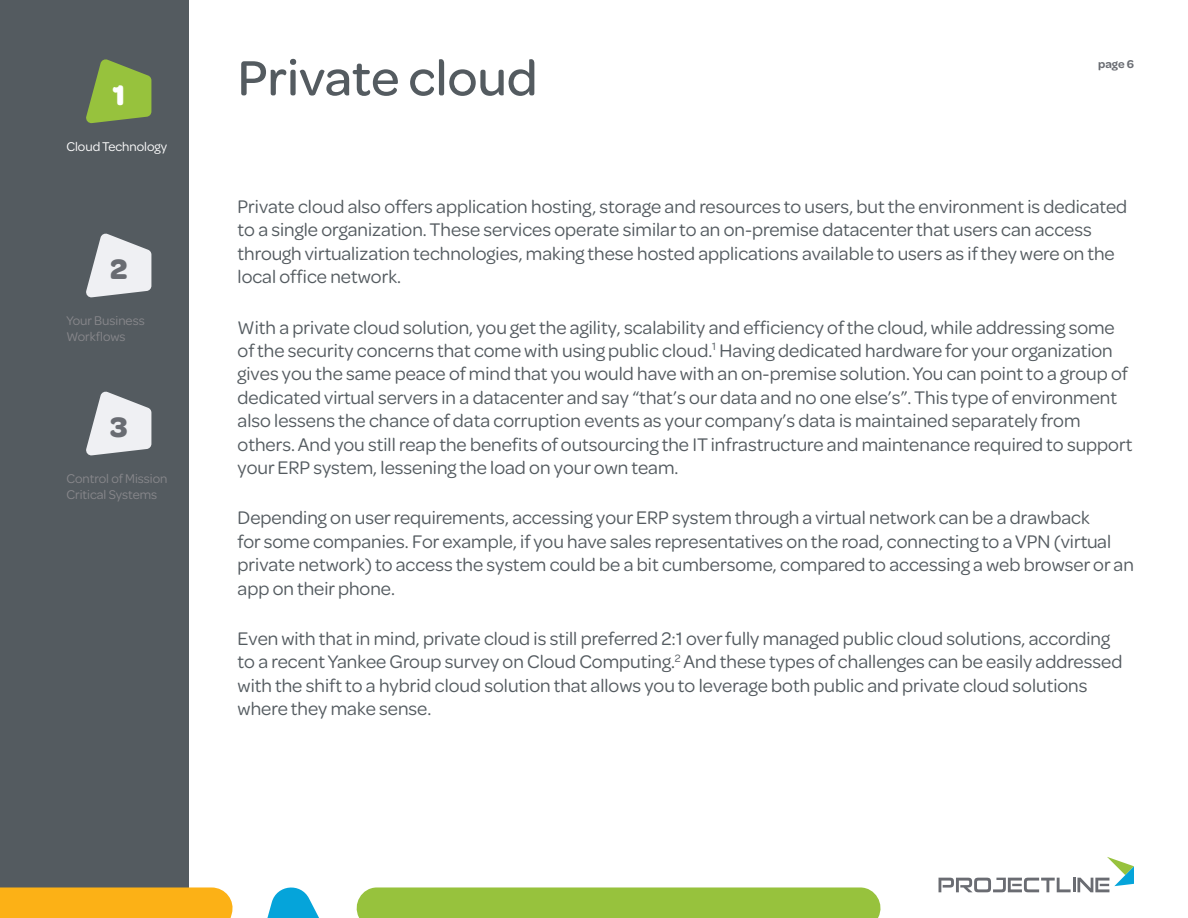
<style>
.page{position:relative;width:1188px;height:918px;background:#fff}
.page>*{position:absolute;margin:0;border:0;box-sizing:border-box;transform-origin:0 0}
.t1{font:500 52.5px "Omnes";color:#545b60}
.t2{font:700 30px "Omnes";color:#696c72}
.t3{font:700 30px "Omnes";color:#fff}
.t4{font:19.5px/23.4px "Omnes";color:#545b60}
.t5{font:13.5px/16.2px "Omnes";color:#87878b}
.t6{font:13.5px "Omnes";color:#fff}
.t7{font:600 12px "Omnes";color:#696c72}
</style>
<div class="page">
<div style="left:0;top:0;width:189px;height:918px;background:#545b60"></div>
<div style="left:356px;top:887px;width:525px;height:31px;background:#97c23d"></div>
<svg style="left:267px;top:887px;width:52px;height:31px"></svg>
<div style="left:0;top:887px;width:233px;height:31px;background:#fcb116"></div>
<svg style="left:939px;top:857px;width:195px;height:35px"></svg>
<svg style="left:86px;top:59px;width:65px;height:65px"></svg>
<svg style="left:86px;top:233px;width:65px;height:65px"></svg>
<svg style="left:86px;top:391px;width:65px;height:65px"></svg>
<h2 class="t3" style="left:112px;top:74px;width:14px">1</h2>
<p class="t6" style="left:66px;top:137px;width:102px">Cloud Technology</p>
<h2 class="t2" style="left:110px;top:248px;width:19px">2</h2>
<p class="t5" style="left:66px;top:312px;width:80px">Your Business<br>Workflows</p>
<h2 class="t2" style="left:110px;top:406px;width:19px">3</h2>
<p class="t5" style="left:66px;top:470px;width:103px">Control of Mission<br>Critical Systems</p>
<h1 class="t1" style="left:238px;top:42px;width:301px">Private cloud</h1>
<p class="t7" style="left:1098px;top:55px;width:37px">page 6</p>
<p class="t4" style="left:238px;top:194px;width:891px">Private cloud also offers application hosting, storage and resources to users, but the environment is dedicated to a single organization. These services operate similar to an on-premise datacenter that users can access through virtualization technologies, making these hosted applications available to users as if they were on the local office network.</p>
<p class="t4" style="left:238px;top:314px;width:896px">With a private cloud solution, you get the agility, scalability and efficiency of the cloud, while addressing some of the security concerns that come with using public cloud.<sup>1</sup> Having dedicated hardware for your organization gives you the same peace of mind that you would have with an on-premise solution. You can point to a group of dedicated virtual servers in a datacenter and say “that’s our data and no one else’s”. This type of environment also lessens the chance of data corruption events as your company’s data is maintained separately from others. And you still reap the benefits of outsourcing the IT infrastructure and maintenance required to support your ERP system, lessening the load on your own team.</p>
<p class="t4" style="left:238px;top:505px;width:898px">Depending on user requirements, accessing your ERP system through a virtual network can be a drawback<br>for some companies. For example, if you have sales representatives on the road, connecting to a VPN (virtual private network) to access the system could be a bit cumbersome, compared to accessing a web browser or an app on their phone.</p>
<p class="t4" style="left:238px;top:626px;width:886px">Even with that in mind, private cloud is still preferred 2:1 over fully managed public cloud solutions, according to a recent Yankee Group survey on Cloud Computing.<sup>2</sup> And these types of challenges can be easily addressed with the shift to a hybrid cloud solution that allows you to leverage both public and private cloud solutions where they make sense.</p>
</div>
